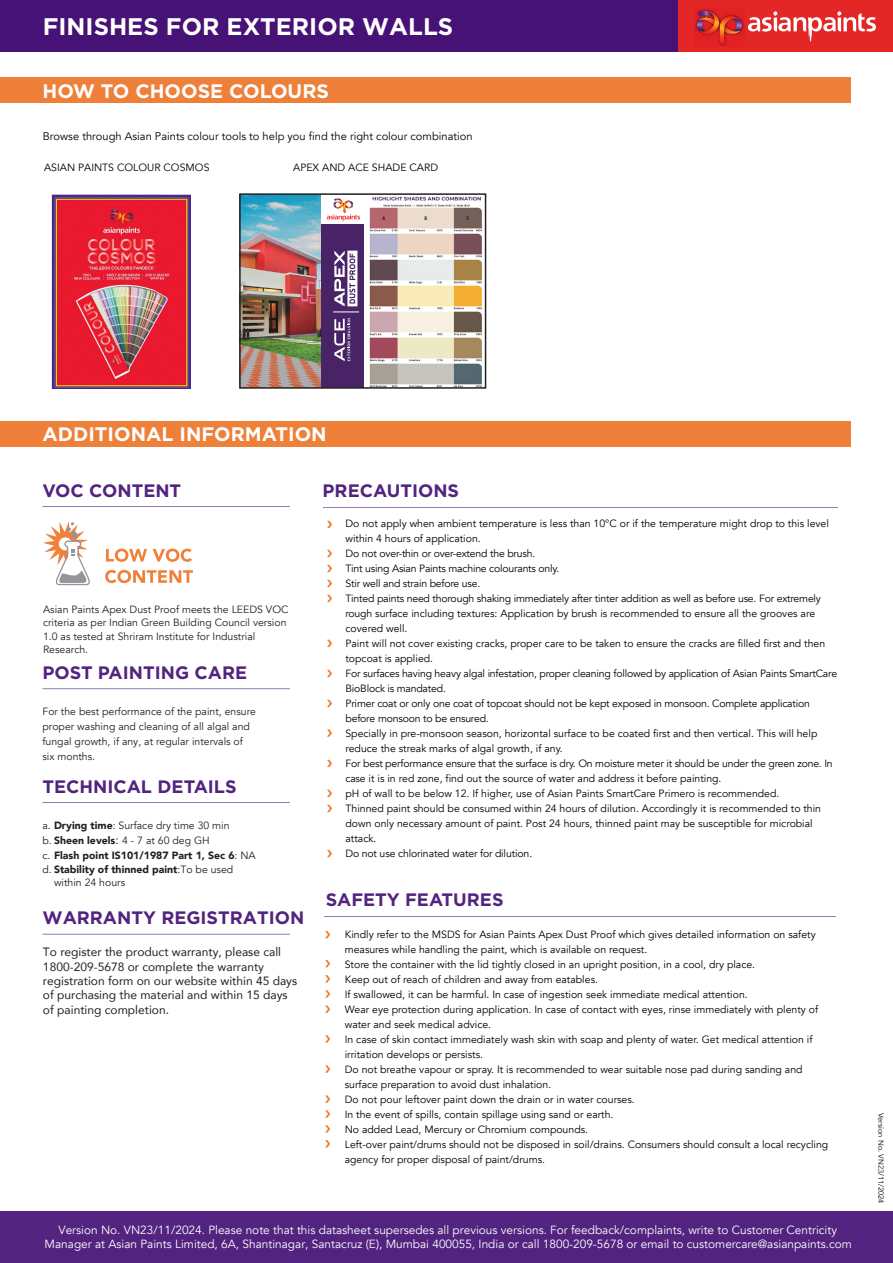
<style>
.page{position:relative;width:893px;height:1263px;background:#fff}
.page>*{position:absolute;margin:0;border:0;box-sizing:border-box;transform-origin:0 0}
.t1{font:700 24px "Gotham";color:#fff}
.t2{font:700 19.5px "Gotham";color:#fff}
.t3{font:700 18px "Gotham";color:#52247f}
.t4{font:700 18px "Gotham";color:#522480}
.t5{font:12px/14.4px "Avenir";color:#231f20}
.t6{font:11.85px/14.2px "Avenir";color:#fff;text-align:center}
.t7{font:11.1px "Avenir";color:#000}
.t8{font:10.5px/15px "Avenir";color:#000}
.t9{font:10.5px/15px "Avenir";color:#231f20}
.t10{font:900 10.5px "Avenir";color:#231f20}
.t11{font:7.5px "Avenir";color:#241f20}
.s1{font-weight:900}
.s2{font-size:12px}
.s3{font-weight:400}
.s4{color:#231f20}
</style>
<div class="page">
<hr style="left:323px;top:507px;width:515px;height:1px;background:#937db2">
<svg style="left:327px;top:521px;width:5px;height:7px"></svg>
<svg style="left:327px;top:550px;width:5px;height:7px"></svg>
<svg style="left:327px;top:565px;width:5px;height:7px"></svg>
<svg style="left:327px;top:580px;width:5px;height:7px"></svg>
<svg style="left:327px;top:595px;width:5px;height:7px"></svg>
<svg style="left:327px;top:640px;width:5px;height:7px"></svg>
<svg style="left:327px;top:670px;width:5px;height:7px"></svg>
<svg style="left:327px;top:700px;width:5px;height:7px"></svg>
<svg style="left:327px;top:729px;width:5px;height:8px"></svg>
<svg style="left:327px;top:760px;width:5px;height:7px"></svg>
<svg style="left:327px;top:790px;width:5px;height:7px"></svg>
<svg style="left:327px;top:805px;width:5px;height:7px"></svg>
<svg style="left:327px;top:850px;width:5px;height:7px"></svg>
<hr style="left:324px;top:916px;width:511px;height:1px;background:#937db2">
<svg style="left:325px;top:931px;width:5px;height:7px"></svg>
<svg style="left:325px;top:960px;width:5px;height:7px"></svg>
<svg style="left:325px;top:975px;width:5px;height:7px"></svg>
<svg style="left:325px;top:990px;width:5px;height:8px"></svg>
<svg style="left:325px;top:1005px;width:5px;height:8px"></svg>
<svg style="left:325px;top:1035px;width:5px;height:8px"></svg>
<svg style="left:325px;top:1065px;width:5px;height:8px"></svg>
<svg style="left:325px;top:1095px;width:5px;height:8px"></svg>
<svg style="left:325px;top:1110px;width:5px;height:8px"></svg>
<svg style="left:325px;top:1125px;width:5px;height:7px"></svg>
<svg style="left:325px;top:1140px;width:5px;height:7px"></svg>
<svg style="left:56px;top:194px;width:20px;height:1px"></svg>
<svg style="left:76px;top:190px;width:76px;height:5px"></svg>
<img style="left:52px;top:195px;width:139px;height:193px">
<div style="left:0;top:0;width:893px;height:51px;background:#471276"></div>
<div style="left:678px;top:0;width:215px;height:51px;background:#e32726"></div>
<svg style="left:748px;top:11px;width:128px;height:31px"></svg>
<img style="left:695px;top:9px;width:49px;height:37px">
<img style="left:740px;top:18px;width:2px;height:14px">
<img style="left:719px;top:18px;width:21px;height:16px">
<svg style="left:697px;top:18px;width:23px;height:15px"></svg>
<img style="left:699px;top:11px;width:20px;height:23px">
<img style="left:720px;top:16px;width:19px;height:28px">
<div style="left:0;top:422px;width:850px;height:25px;background:#ef8039"></div>
<div style="left:0;top:1212px;width:893px;height:51px;background:#52247f"></div>
<div style="left:0;top:78px;width:850px;height:25px;background:#ef8039"></div>
<hr style="left:43px;top:506px;width:247px;height:1px;background:#937db2">
<svg style="left:106px;top:549px;width:41px;height:13px"></svg>
<svg style="left:153px;top:549px;width:39px;height:13px"></svg>
<svg style="left:105px;top:570px;width:88px;height:13px"></svg>
<svg style="left:43px;top:521px;width:47px;height:64px"></svg>
<hr style="left:43px;top:688px;width:247px;height:1px;background:#937db2">
<hr style="left:43px;top:802px;width:247px;height:1px;background:#937db2">
<img style="left:242px;top:196px;width:122px;height:190px">
<img style="left:369px;top:196px;width:113px;height:190px">
<div style="left:239px;top:193px;width:247px;height:196px;border:2px solid #231f20"></div>
<hr style="left:43px;top:934px;width:247px;height:1px;background:#927db0">
<h1 class="t1" style="left:43px;top:10px;width:412px">FINISHES FOR EXTERIOR WALLS</h1>
<h2 class="t2" style="left:43px;top:78px;width:288px">HOW TO CHOOSE COLOURS</h2>
<p class="t7" style="left:43px;top:129px;width:431px">Browse through Asian Paints colour tools to help you find the right colour combination</p>
<p class="t8" style="left:44px;top:160px;width:167px">ASIAN PAINTS COLOUR COSMOS</p>
<p class="t8" style="left:293px;top:160px;width:146px">APEX AND ACE SHADE CARD</p>
<h2 class="t2" style="left:43px;top:421px;width:286px">ADDITIONAL INFORMATION</h2>
<h3 class="t3" style="left:43px;top:478px;width:140px">VOC CONTENT</h3>
<p class="t9" style="left:43px;top:602px;width:247px;line-height:13.5px">Asian Paints Apex Dust Proof meets the LEEDS VOC criteria as per Indian Green Building Council version 1.0 as tested at Shriram Institute for Industrial Research.</p>
<h3 class="t3" style="left:43px;top:660px;width:206px">POST PAINTING CARE</h3>
<p class="t9" style="left:43px;top:704px;width:215px">For the best performance of the paint, ensure proper washing and cleaning of all algal and fungal growth, if any, at regular intervals of six months.</p>
<h3 class="t3" style="left:43px;top:774px;width:196px">TECHNICAL DETAILS</h3>
<p class="t9" style="left:43px;top:819px;width:189px;line-height:14.4px">a. <span class="s1">Drying time</span>: Surface dry time 30 min b. <span class="s1">Sheen levels</span><span class="s2">:</span> 4 - 7 at 60 deg GH</p>
<p class="t9" style="left:54px;top:863px;width:181px;line-height:12.6px;text-indent:-11px">d. <span class="s1">Stability of thinned paint</span>:To be used within 24 hours</p>
<p class="t10" style="left:43px;top:847px;width:215px"><span class="s3">c.</span> Flash point IS101/1987 Part 1, Sec 6<span class="s3">: NA</span></p>
<h3 class="t4" style="left:43px;top:906px;width:263px">WARRANTY REGISTRATION</h3>
<p class="t5" style="left:43px;top:944px;width:256px">To register the product warranty, please call 1800-209-5678 or complete the warranty registration form on our website within 45 days of purchasing the material and within 15 days of painting completion.</p>
<h3 class="t3" style="left:323px;top:478px;width:138px">PRECAUTIONS</h3>
<p class="t8" style="left:345px;top:516px;width:493px">Do not apply when ambient temperature is less than 10°C or if the temperature might drop to this level within 4 hours of application.<br>Do not over-thin or over-extend the brush.<br>Tint using Asian Paints machine colourants only.<br>Stir well and strain before use.<br>Tinted paints need thorough shaking immediately after tinter addition as well as before use. For extremely rough surface including textures: Application by brush is recommended to ensure all the grooves are covered well.<br>Paint will not cover existing cracks, proper care to be taken to ensure the cracks are filled first and then topcoat is applied.<br>For surfaces having heavy algal infestation, proper cleaning followed by application of Asian Paints SmartCare BioBlock is mandated.<br>Primer coat or only one coat of topcoat should not be kept exposed in monsoon. Complete application before monsoon to be ensured.<br>Specially in pre-monsoon season, horizontal surface to be coated first and then vertical. This will help reduce the streak marks of algal growth, if any.<br>For best performance ensure that the surface is dry. On moisture meter it should be under the green zone. In case it is in red zone, find out the source of water and address it before painting.<br>pH of wall to be below 12. If higher, use of Asian Paints SmartCare Primero is recommended.<br>Thinned paint should be consumed within 24 hours of dilution. Accordingly it is recommended to thin down only necessary amount of paint. Post 24 hours, thinned paint may be susceptible for microbial attack.<br>Do not use chlorinated water for dilution.</p>
<h3 class="t3" style="left:326px;top:888px;width:179px">SAFETY FEATURES</h3>
<p class="t8" style="left:345px;top:927px;width:485px">Kindly refer to the MSDS for Asian Paints Apex Dust Proof which gives detailed information on safety measures while handling the paint, which is available on request.<br>Store the container with the lid tightly closed in an upright position, in a cool, dry place.<br>Keep out of reach of children and away from eatables.<br>If swallowed, it can be harmful. In case of ingestion seek immediate medical attention.<br>Wear eye protection during application. In case of contact with eyes, rinse immediately with plenty of water and seek medical advice.<br>In case of skin contact immediately wash skin with soap and plenty of water. Get medical attention if irritation develops or persists.<br>Do not breathe vapour or spray. It is recommended to wear suitable nose pad during sanding and surface preparation to avoid dust inhalation.<br>Do not pour leftover paint down the drain or in water courses.<br>In the event of spills, contain spillage using sand or earth.<br>No added Lead, Mercury or Chromium compounds.<br>Left-over paint/drums should not be disposed in soil/drains. Consumers should consult a local recycling agency for proper disposal of paint/drums.</p>
<p class="t6" style="left:45px;top:1222px;width:809px">Version No. VN23/11/2024. Please note that this datasheet supersedes all previous versions. For feedback/complaints, write to Customer Centricity<br>Manager at Asian Paints Limited, 6A, Shantinagar, Santacruz (E), Mumbai 400055, India or call 1800-209-5678 or email to customercare@asianpaints.com</p>
<p class="t11" style="left:887px;top:1112px;width:92px;rotate:90deg">Version No. VN<span class="s4">23</span>/11/2024</p>
</div>
